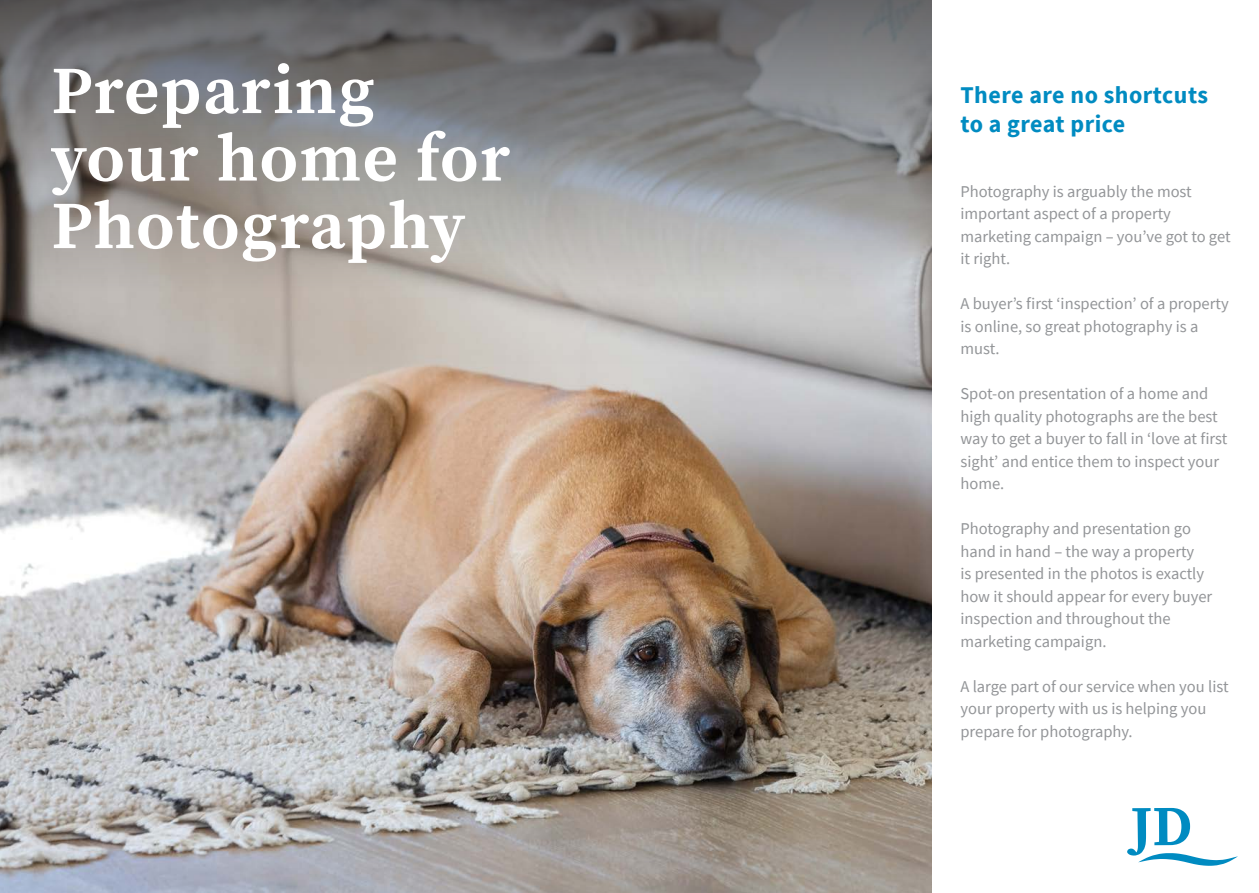
<style>
.page{position:relative;width:1259px;height:893px;background:#fff}
.page>*{position:absolute;margin:0;border:0;box-sizing:border-box;transform-origin:0 0}
.t1{font:700 67.5px/67.5px "Source Serif Pro";letter-spacing:.02em;color:#fff}
.t2{font:700 24px/28.8px "Source Sans Pro";letter-spacing:.02em;color:#008bc1}
.t3{font:16.5px/22.5px "Source Sans Pro";color:#939598}
</style>
<div class="page">
<img style="left:0;top:364px;width:931px;height:529px">
<svg style="left:1127px;top:808px;width:111px;height:58px"></svg>
<svg style="left:0;top:0;width:931px;height:364px;background:#939190"></svg>
<p class="t1" style="left:52px;top:60px;width:460px">Preparing your home for<br>Photography</p>
<p class="t2" style="left:960px;top:80px;width:249px">There are no shortcuts to a great price</p>
<p class="t3" style="left:960px;top:180px;width:272px">Photography is arguably the most important aspect of a property marketing campaign – you’ve got to get it right.</p>
<p class="t3" style="left:960px;top:292px;width:270px">A buyer’s first ‘inspection’ of a property is online, so great photography is a must.</p>
<p class="t3" style="left:960px;top:382px;width:268px">Spot-on presentation of a home and high quality photographs are the best way to get a buyer to fall in ‘love at first sight’ and entice them to inspect your home.</p>
<p class="t3" style="left:960px;top:517px;width:253px">Photography and presentation go hand in hand – the way a property<br>is presented in the photos is exactly how it should appear for every buyer inspection and throughout the marketing campaign.</p>
<p class="t3" style="left:960px;top:675px;width:270px">A large part of our service when you list your property with us is helping you prepare for photography.</p>
</div>
